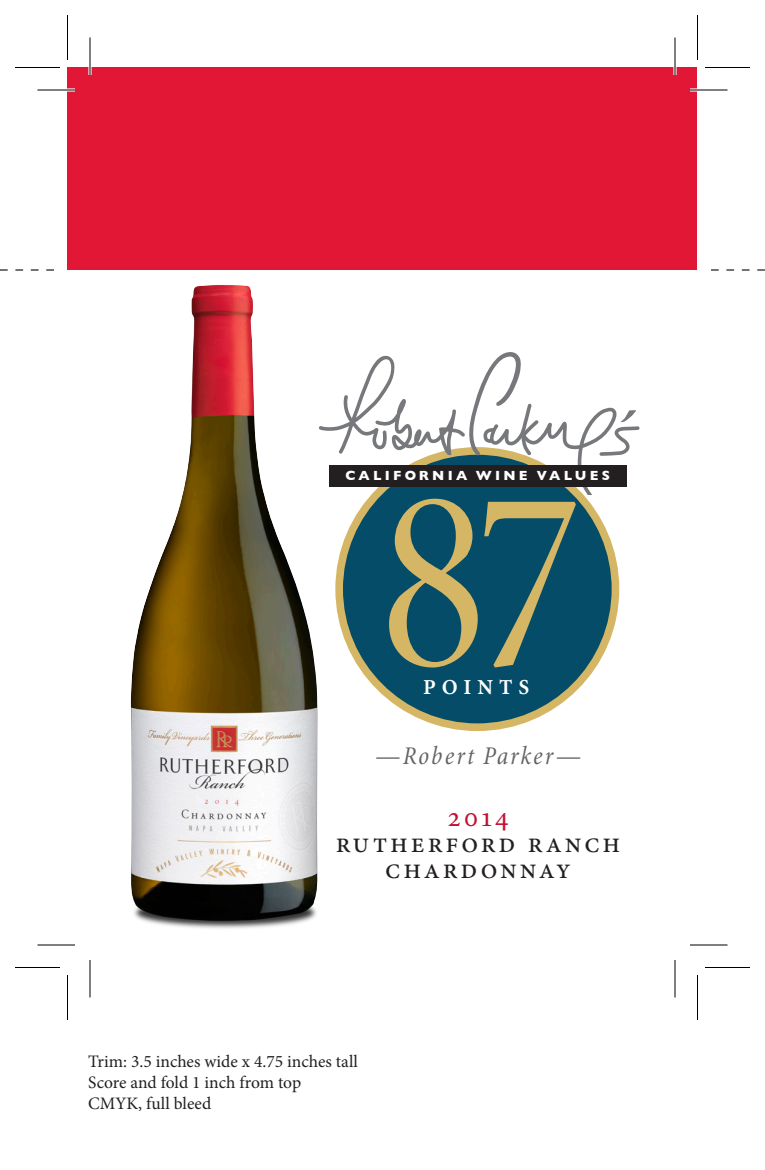
<style>
.page{position:relative;width:765px;height:1170px;background:#fff}
.page>*{position:absolute;margin:0;border:0;box-sizing:border-box;transform-origin:0 0}
.t1{font:261px "Minion MM 367 465 72";color:#d4b665}
.t2{font:28.75px/26px "Minion Pro";letter-spacing:.1em;color:#231f20;text-align:center}
.t3{font:26px "Minion MM It 367 465 10";letter-spacing:.075em;color:#636366}
.t4{font:21.5px "Minion MM 578 585 8";letter-spacing:.28em;color:#fff}
.t5{font:17.5px "Minion Pro";color:#231f20}
.t6{font:700 13.5px "Gill Sans";letter-spacing:.24em;color:#fff}
.s1{color:#c3102f}
</style>
<div class="page">
<svg style="left:0;top:269px;width:54px;height:2px"></svg>
<svg style="left:711px;top:269px;width:54px;height:2px"></svg>
<div style="left:68px;top:68px;width:630px;height:202px;background:#e21736"></div>
<div style="left:339px;top:451px;width:276px;height:276px;background:#044c67;border-radius:50%"></div>
<div style="left:335px;top:447px;width:284px;height:284px;border:8px solid #d4b665;border-radius:50%"></div>
<svg style="left:333px;top:352px;width:307px;height:143px"></svg>
<div style="left:329px;top:466px;width:297px;height:21px;background:#231f20"></div>
<img style="left:130px;top:285px;width:203px;height:644px">
<svg style="left:38px;top:88px;width:37px;height:4px"></svg>
<svg style="left:690px;top:88px;width:38px;height:4px"></svg>
<svg style="left:38px;top:944px;width:37px;height:1px"></svg>
<svg style="left:690px;top:944px;width:38px;height:1px"></svg>
<svg style="left:88px;top:38px;width:4px;height:37px"></svg>
<svg style="left:89px;top:960px;width:1px;height:38px"></svg>
<svg style="left:673px;top:38px;width:4px;height:37px"></svg>
<svg style="left:674px;top:960px;width:1px;height:38px"></svg>
<hr style="left:38px;top:90px;width:37px;height:1px;background:#000">
<hr style="left:690px;top:90px;width:38px;height:1px;background:#000">
<hr style="left:38px;top:945px;width:37px;height:1px;background:#000">
<hr style="left:690px;top:945px;width:38px;height:1px;background:#000">
<hr style="left:90px;top:38px;width:1px;height:37px;background:#000">
<hr style="left:90px;top:960px;width:1px;height:38px;background:#000">
<hr style="left:675px;top:38px;width:1px;height:37px;background:#000">
<hr style="left:675px;top:960px;width:1px;height:38px;background:#000">
<hr style="left:15px;top:67px;width:45px;height:1px;background:#000">
<hr style="left:705px;top:67px;width:45px;height:1px;background:#000">
<hr style="left:15px;top:967px;width:45px;height:1px;background:#000">
<hr style="left:705px;top:967px;width:45px;height:1px;background:#000">
<hr style="left:67px;top:15px;width:1px;height:45px;background:#000">
<hr style="left:67px;top:975px;width:1px;height:45px;background:#000">
<hr style="left:697px;top:15px;width:1px;height:45px;background:#000">
<hr style="left:697px;top:975px;width:1px;height:45px;background:#000">
<p class="t6" style="left:345px;top:465px;width:266px">CALIFORNIA WINE VALUES</p>
<p class="t1" style="left:379px;top:446px;width:204px">87</p>
<p class="t4" style="left:423px;top:676px;width:108px">POINTS</p>
<p class="t3" style="left:375px;top:742px;width:208px">—Robert Parker—</p>
<p class="t2" style="left:336px;top:804px;width:286px"><span class="s1">2014<br></span>rutherford ranch chardonnay</p>
<p class="t5" style="left:88px;top:1050px;width:271px">Trim: 3.5 inches wide x 4.75 inches tall</p>
<p class="t5" style="left:88px;top:1071px;width:214px">Score and fold 1 inch from top</p>
<p class="t5" style="left:88px;top:1092px;width:125px">CMYK, full bleed</p>
</div>
